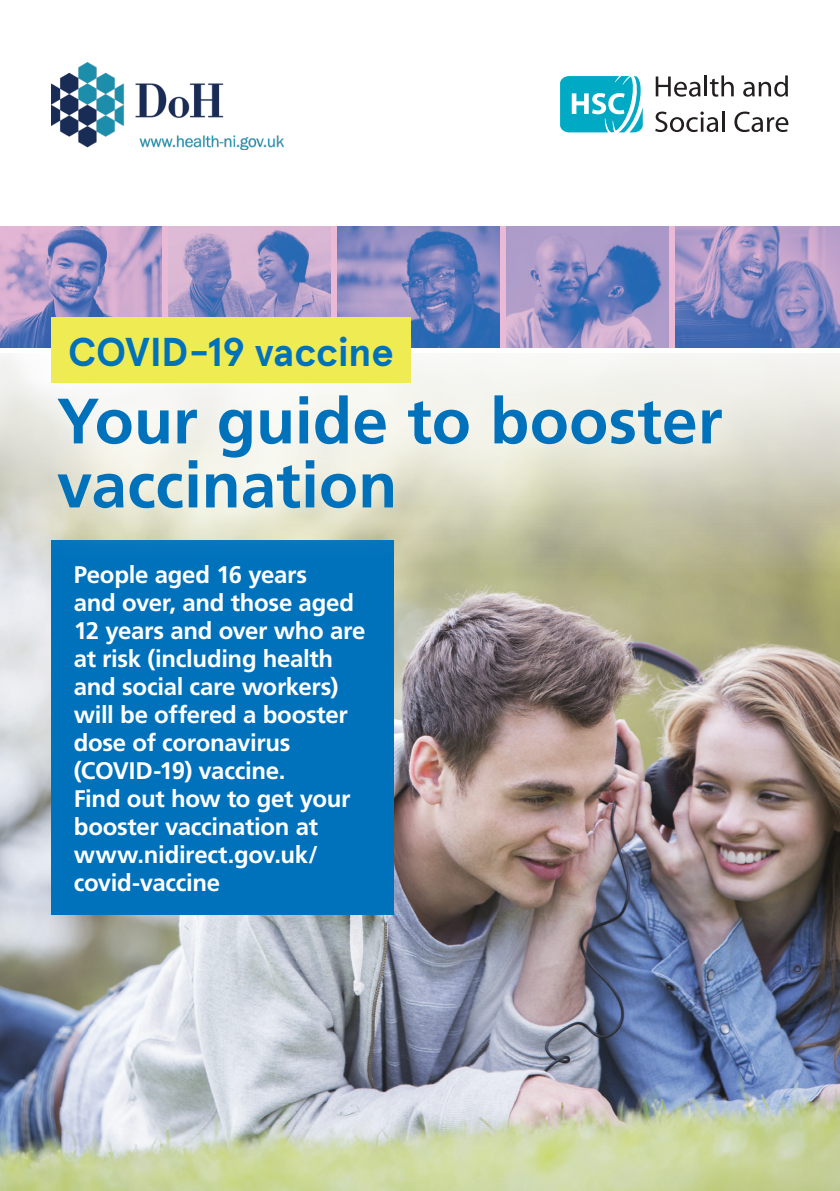
<style>
.page{position:relative;width:840px;height:1191px;background:#fff}
.page>*{position:absolute;margin:0;border:0;box-sizing:border-box;transform-origin:0 0}
.t1{font:700 64px/64px "Frutiger LT Pro";color:#0072bc}
.t2{font:700 40px "Apercu Pro";letter-spacing:-.005em;color:#0072bc}
.t3{font:700 24px/28px "Frutiger LT Pro";letter-spacing:-.015em;color:#fff}
</style>
<div class="page">
<img style="left:0;top:510px;width:839px;height:681px">
<div style="left:0;top:227px;width:839px;height:121px;background:#eab9d5"></div>
<img style="left:675px;top:227px;width:164px;height:121px">
<img style="left:0;top:227px;width:162px;height:121px">
<img style="left:169px;top:227px;width:161px;height:90px">
<img style="left:337px;top:227px;width:162px;height:120px">
<img style="left:506px;top:227px;width:162px;height:120px">
<div style="left:51px;top:540px;width:343px;height:375px;background:#0072bc"></div>
<div style="left:0;top:351px;width:839px;height:159px;background:linear-gradient(to bottom,#fafafb,#c2c0ab)"></div>
<svg style="left:10px;top:347px;width:757px;height:212px"></svg>
<div style="left:51px;top:317px;width:360px;height:66px;background:#efeb52"></div>
<img style="left:52px;top:62px;width:232px;height:88px">
<svg style="left:655px;top:76px;width:45px;height:21px"></svg>
<hr style="left:704px;top:75px;width:2px;height:21px;background:#231f20">
<svg style="left:709px;top:75px;width:24px;height:22px"></svg>
<svg style="left:743px;top:75px;width:44px;height:22px"></svg>
<svg style="left:655px;top:111px;width:62px;height:21px"></svg>
<hr style="left:721px;top:111px;width:3px;height:21px;background:#231f20">
<svg style="left:734px;top:112px;width:54px;height:20px"></svg>
<svg style="left:560px;top:76px;width:83px;height:57px"></svg>
<p class="t2" style="left:68px;top:321px;width:327px">COVID-19 vaccine</p>
<p class="t1" style="left:57px;top:389px;width:667px">Your guide to booster vaccination</p>
<p class="t3" style="left:74px;top:560px;width:293px">People aged 16 years<br>and over, and those aged<br>12 years and over who are at risk (including health and social care workers) will be offered a booster dose of coronavirus (COVID-19) vaccine.<br>Find out how to get your booster vaccination at www.nidirect.gov.uk/ covid-vaccine</p>
</div>
